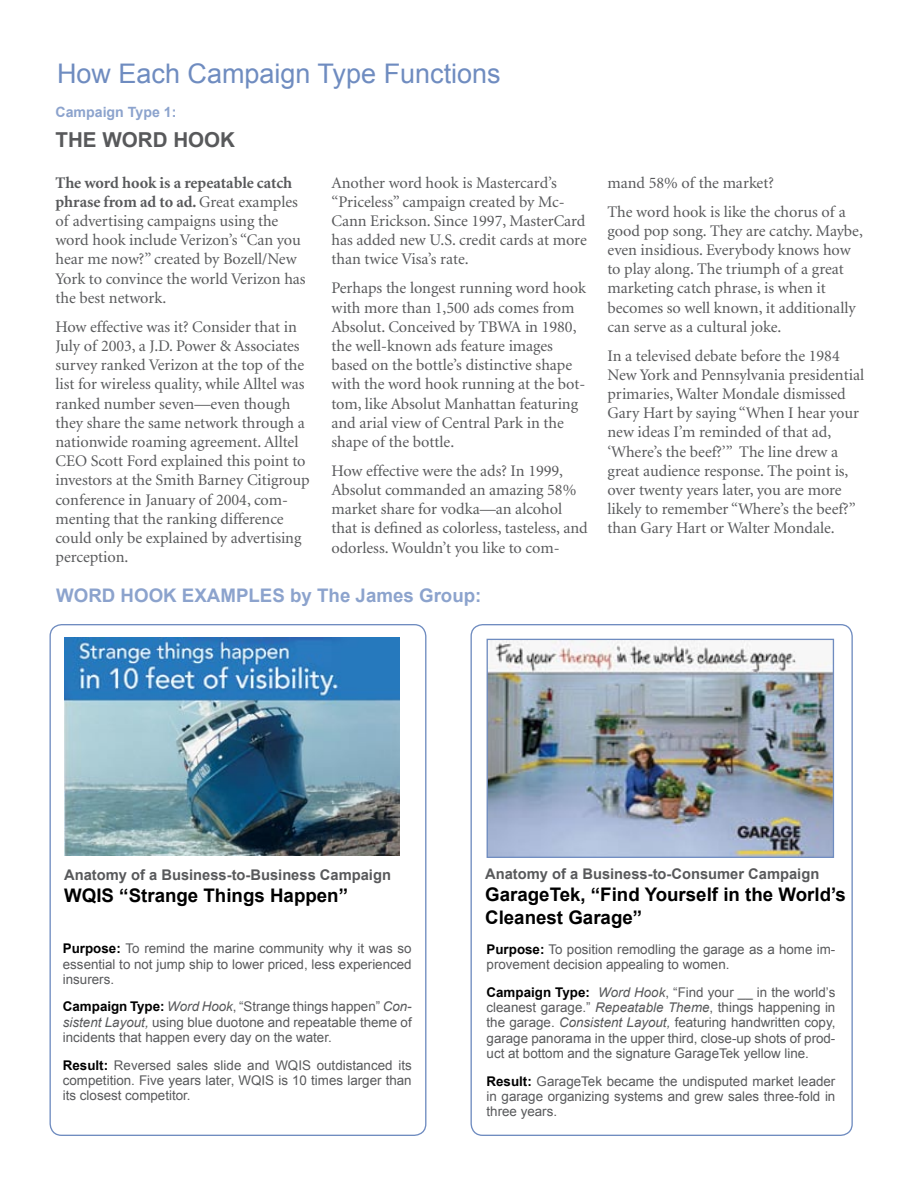
<style>
.page{position:relative;width:918px;height:1188px;background:#fff}
.page>*{position:absolute;margin:0;border:0;box-sizing:border-box;transform-origin:0 0}
.t1{font:27px "Arial";color:#6f8cc0}
.t2{font:700 20.55px "Arial";color:#58595b}
.t3{font:700 18.75px/22.5px "Arial";color:#000}
.t4{font:700 18.75px "Arial";color:#8ca3cd}
.t5{font:16.2px/19.2px "Minion";letter-spacing:-.005em;color:#58595b}
.t6{font:700 14.7px "Arial";color:#58595b}
.t7{font:700 14.1px "Arial";color:#8ca3cd}
.t8{font:13.35px/15.3px "Arial";color:#58595b;text-align:justify}
.s1{font-weight:700}
.s2{font-weight:700;color:#000}
.s3{font-style:italic}
</style>
<div class="page">
<img style="left:64px;top:637px;width:335px;height:218px">
<img style="left:489px;top:641px;width:343px;height:215px">
<div style="left:487px;top:639px;width:347px;height:219px;border:1px solid #6f8cc0"></div>
<h1 class="t1" style="left:57px;top:55px;width:445px">How Each Campaign Type Functions</h1>
<p class="t7" style="left:56px;top:103px;width:122px">Campaign Type 1:</p>
<p class="t2" style="left:56px;top:126px;width:181px">THE WORD HOOK</p>
<p class="t5" style="left:56px;top:173px;width:252px"><span class="s1">The word hook is a repeatable catch phrase from ad to ad.</span> Great examples of advertising campaigns using the word hook include Verizon’s “Can you hear me now?” created by Bozell/New York to convince the world Verizon has the best network.</p>
<p class="t5" style="left:56px;top:318px;width:256px">How effective was it? Consider that in July of 2003, a J.D. Power &amp; Associates survey ranked Verizon at the top of the list for wireless quality, while Alltel was ranked number seven—even though they share the same network through a nationwide roaming agreement. Alltel CEO Scott Ford explained this point to investors at the Smith Barney Citigroup conference in January of 2004, com&shy;menting that the ranking difference could only be explained by advertising perception.</p>
<p class="t5" style="left:332px;top:173px;width:257px">Another word hook is Mastercard’s “Priceless” campaign created by Mc-Cann Erickson. Since 1997, MasterCard has added new U.S. credit cards at more than twice Visa’s rate.</p>
<p class="t5" style="left:332px;top:279px;width:256px">Perhaps the longest running word hook with more than 1,500 ads comes from Absolut. Conceived by TBWA in 1980, the well-known ads feature images based on the bottle’s distinctive shape with the word hook running at the bot&shy;tom, like Absolut Manhattan featuring and arial view of Central Park in the shape of the bottle.</p>
<p class="t5" style="left:332px;top:462px;width:258px">How effective were the ads? In 1999, Absolut commanded an amazing 58% market share for vodka—an alcohol that is defined as colorless, tasteless, and odorless. Wouldn’t you like to com-</p>
<p class="t4" style="left:56px;top:583px;width:427px">WORD HOOK EXAMPLES by The James Group:</p>
<p class="t5" style="left:608px;top:169px;width:240px;line-height:29px">mand 58% of the market?<br>The word hook is like the chorus of a</p>
<p class="t5" style="left:608px;top:222px;width:257px">good pop song. They are catchy. Maybe, even insidious. Everybody knows how to play along. The triumph of a great marketing catch phrase, is when it becomes so well known, it additionally can serve as a cultural joke.</p>
<p class="t5" style="left:608px;top:347px;width:258px">In a televised debate before the 1984<br>New York and Pennsylvania presidential primaries, Walter Mondale dismissed Gary Hart by saying “When I hear your new ideas I’m reminded of that ad, ‘Where’s the beef?’” The line drew a great audience response. The point is, over twenty years later, you are more likely to remember “Where’s the beef?” than Gary Hart or Walter Mondale.</p>
<p class="t6" style="left:64px;top:866px;width:328px">Anatomy of a Business-to-Business Campaign</p>
<p class="t3" style="left:64px;top:885px;width:285px">WQIS “Strange Things Happen”</p>
<p class="t8" style="left:63px;top:941px;width:350px"><span class="s2">Purpose:</span> To remind the marine community why it was so essential to not jump ship to lower priced, less experienced insurers.</p>
<p class="t8" style="left:63px;top:999px;width:350px"><span class="s2">Campaign Type:</span> <span class="s3">Word Hook</span>, “Strange things happen” <span class="s3">Con&shy;sistent Layout,</span> using blue duotone and repeatable theme of incidents that happen every day on the water.</p>
<p class="t8" style="left:63px;top:1057px;width:350px"><span class="s2">Result:</span> Reversed sales slide and WQIS outdistanced its competition. Five years later, WQIS is 10 times larger than its closest competitor.</p>
<p class="t6" style="left:485px;top:864px;width:336px">Anatomy of a Business-to-Consumer Campaign</p>
<p class="t3" style="left:485px;top:884px;width:362px">GarageTek, “Find Yourself in the World’s<br>Cleanest Garage”</p>
<p class="t8" style="left:487px;top:942px;width:350px"><span class="s2">Purpose:</span> To position remodling the garage as a home im&shy;provement decision appealing to women.</p>
<p class="t8" style="left:487px;top:984px;width:350px"><span class="s2">Campaign Type:</span> <span class="s3">Word Hook</span>, “Find your __ in the world’s cleanest garage.” <span class="s3">Repeatable Theme</span>, things happening in the garage. <span class="s3">Consistent Layout,</span> featuring handwritten copy, garage panorama in the upper third, close-up shots of prod&shy;uct at bottom and the signature GarageTek yellow line.</p>
<p class="t8" style="left:487px;top:1073px;width:350px"><span class="s2">Result:</span> GarageTek became the undisputed market leader in garage organizing systems and grew sales three-fold in three years.</p>
</div>
